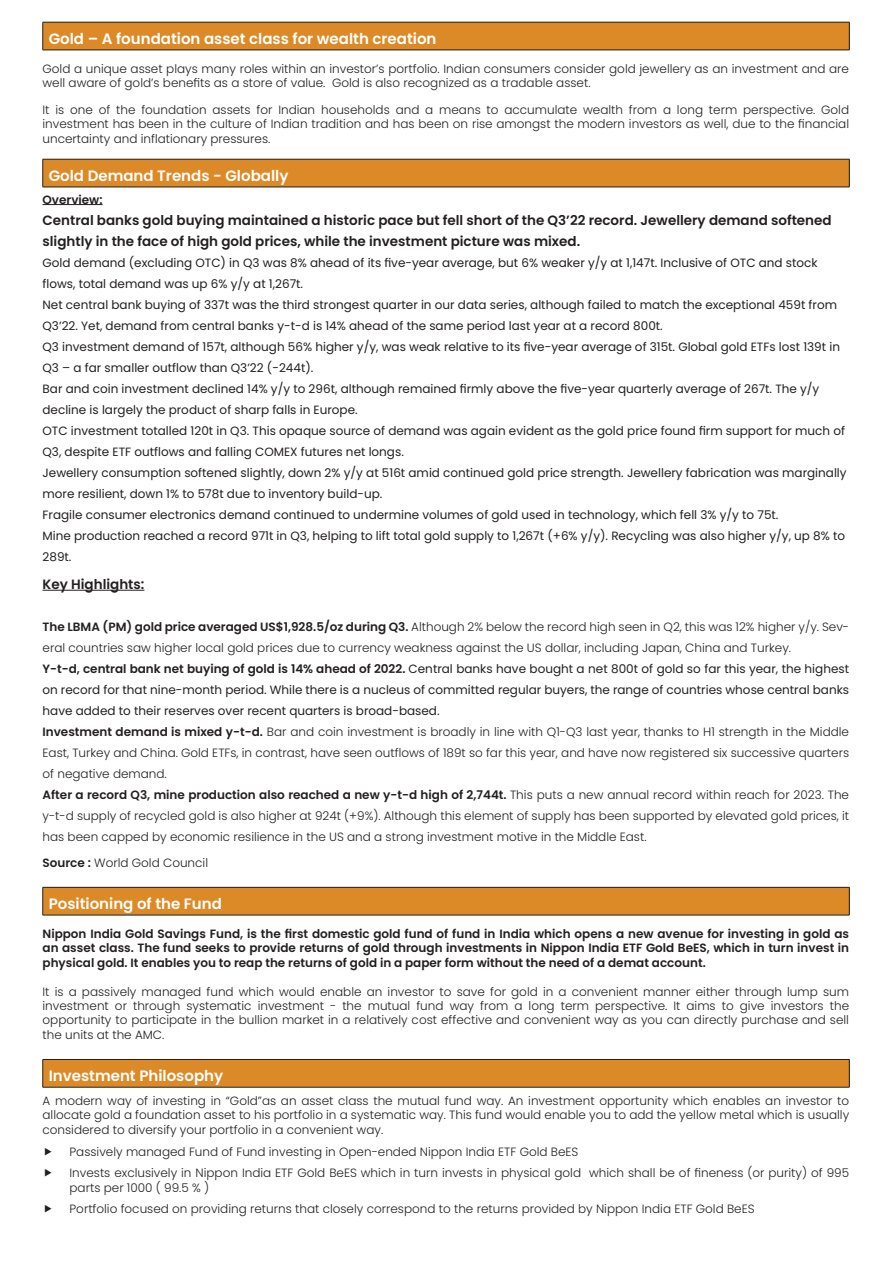
<style>
.page{position:relative;width:893px;height:1263px;background:#fff}
.page>*{position:absolute;margin:0;border:0;box-sizing:border-box;transform-origin:0 0}
.t1{font:600 15px "Poppins";color:#fff}
.t2{font:600 13.5px/21px "Poppins";color:#231f20}
.t3{font:300 12px/14.4px "Poppins";color:#231f20;text-align:justify}
.t4{font:12px/21px "Poppins";color:#231f20}
.t5{font:600 12px/14.4px "Poppins";color:#231f20;text-align:justify}
.s1{font-weight:600}
</style>
<div class="page">
<hr style="left:43px;top:204px;width:60px;height:1px;background:#231f20">
<hr style="left:43px;top:590px;width:101px;height:1px;background:#231f20">
<div style="left:43px;top:22px;width:806px;height:28px;background:#dc8a27"></div>
<hr style="left:43px;top:22px;width:806px;height:1px;background:#231f20">
<svg style="left:42px;top:22px;width:1px;height:28px"></svg>
<hr style="left:43px;top:50px;width:806px;height:1px;background:#231f20">
<svg style="left:849px;top:22px;width:1px;height:28px"></svg>
<div style="left:43px;top:159px;width:806px;height:28px;background:#dc8a27"></div>
<hr style="left:43px;top:159px;width:806px;height:1px;background:#231f20">
<svg style="left:42px;top:159px;width:1px;height:28px"></svg>
<hr style="left:43px;top:187px;width:806px;height:1px;background:#231f20">
<svg style="left:849px;top:159px;width:1px;height:28px"></svg>
<div style="left:43px;top:887px;width:806px;height:28px;background:#dc8a27"></div>
<hr style="left:43px;top:887px;width:806px;height:1px;background:#231f20">
<svg style="left:42px;top:887px;width:1px;height:28px"></svg>
<hr style="left:43px;top:915px;width:806px;height:1px;background:#231f20">
<svg style="left:849px;top:887px;width:1px;height:28px"></svg>
<div style="left:43px;top:1059px;width:806px;height:28px;background:#dc8a27"></div>
<hr style="left:43px;top:1059px;width:806px;height:1px;background:#231f20">
<svg style="left:42px;top:1060px;width:1px;height:27px"></svg>
<hr style="left:43px;top:1087px;width:806px;height:1px;background:#231f20">
<svg style="left:849px;top:1060px;width:1px;height:27px"></svg>
<p class="t1" style="left:49px;top:30px;width:389px">Gold – A foundation asset class for wealth creation</p>
<p class="t3" style="left:43px;top:62px;width:808px">Gold a unique asset plays many roles within an investor’s portfolio. Indian consumers consider gold jewellery as an investment and are well aware of gold’s benefits as a store of value. Gold is also recognized as a tradable asset.</p>
<p class="t3" style="left:43px;top:102px;width:808px">It is one of the foundation assets for Indian households and a means to accumulate wealth from a long term perspective. Gold investment has been in the culture of Indian tradition and has been on rise amongst the modern investors as well, due to the financial uncertainty and inflationary pressures.</p>
<p class="t1" style="left:49px;top:167px;width:241px">Gold Demand Trends - Globally</p>
<p class="t5" style="left:43px;top:192px;width:62px">Overview:</p>
<p class="t2" style="left:43px;top:209px;width:791px">Central banks gold buying maintained a historic pace but fell short of the Q3’22 record. Jewellery demand softened slightly in the face of high gold prices, while the investment picture was mixed.</p>
<p class="t4" style="left:43px;top:252px;width:777px">Gold demand (excluding OTC) in Q3 was 8% ahead of its five-year average, but 6% weaker y/y at 1,147t. Inclusive of OTC and stock flows, total demand was up 6% y/y at 1,267t.</p>
<p class="t4" style="left:43px;top:294px;width:796px">Net central bank buying of 337t was the third strongest quarter in our data series, although failed to match the exceptional 459t from<br>Q3’22. Yet, demand from central banks y-t-d is 14% ahead of the same period last year at a record 800t.</p>
<p class="t4" style="left:43px;top:336px;width:799px">Q3 investment demand of 157t, although 56% higher y/y, was weak relative to its five-year average of 315t. Global gold ETFs lost 139t in<br>Q3 – a far smaller outflow than Q3’22 (-244t).</p>
<p class="t4" style="left:43px;top:378px;width:778px">Bar and coin investment declined 14% y/y to 296t, although remained firmly above the five-year quarterly average of 267t. The y/y decline is largely the product of sharp falls in Europe.</p>
<p class="t4" style="left:43px;top:420px;width:804px">OTC investment totalled 120t in Q3. This opaque source of demand was again evident as the gold price found firm support for much of<br>Q3, despite ETF outflows and falling COMEX futures net longs.</p>
<p class="t4" style="left:43px;top:462px;width:806px">Jewellery consumption softened slightly, down 2% y/y at 516t amid continued gold price strength. Jewellery fabrication was marginally more resilient, down 1% to 578t due to inventory build-up.</p>
<p class="t4" style="left:43px;top:504px;width:737px">Fragile consumer electronics demand continued to undermine volumes of gold used in technology, which fell 3% y/y to 75t.</p>
<p class="t4" style="left:43px;top:525px;width:804px">Mine production reached a record 971t in Q3, helping to lift total gold supply to 1,267t (+6% y/y). Recycling was also higher y/y, up 8% to<br>289t.</p>
<p class="t2" style="left:43px;top:574px;width:103px">Key Highlights:</p>
<p class="t3" style="left:43px;top:616px;width:808px;line-height:21px"><span class="s1">The LBMA (PM) gold price averaged US$1,928.5/oz during Q3.</span> Although 2% below the record high seen in Q2, this was 12% higher y/y. Sev&shy;eral countries saw higher local gold prices due to currency weakness against the US dollar, including Japan, China and Turkey.</p>
<p class="t4" style="left:43px;top:658px;width:808px;text-align:justify"><span class="s1">Y-t-d, central bank net buying of gold is 14% ahead of 2022.</span> Central banks have bought a net 800t of gold so far this year, the highest on record for that nine-month period. While there is a nucleus of committed regular buyers, the range of countries whose central banks have added to their reserves over recent quarters is broad-based.</p>
<p class="t3" style="left:43px;top:721px;width:808px;line-height:21px"><span class="s1">Investment demand is mixed y-t-d.</span> Bar and coin investment is broadly in line with Q1-Q3 last year, thanks to H1 strength in the Middle East, Turkey and China. Gold ETFs, in contrast, have seen outflows of 189t so far this year, and have now registered six successive quarters of negative demand.</p>
<p class="t3" style="left:43px;top:784px;width:808px;line-height:21px"><span class="s1">After a record Q3, mine production also reached a new y-t-d high of 2,744t.</span> This puts a new annual record within reach for 2023. The y-t-d supply of recycled gold is also higher at 924t (+9%). Although this element of supply has been supported by elevated gold prices, it has been capped by economic resilience in the US and a strong investment motive in the Middle East.</p>
<p class="t3" style="left:43px;top:855px;width:167px"><span class="s1">Source :</span> World Gold Council</p>
<p class="t1" style="left:49px;top:895px;width:175px">Positioning of the Fund</p>
<p class="t5" style="left:43px;top:927px;width:808px">Nippon India Gold Savings Fund, is the first domestic gold fund of fund in India which opens a new avenue for investing in gold as an asset class. The fund seeks to provide returns of gold through investments in Nippon India ETF Gold BeES, which in turn invest in physical gold. It enables you to reap the returns of gold in a paper form without the need of a demat account.</p>
<p class="t3" style="left:43px;top:984px;width:808px">It is a passively managed fund which would enable an investor to save for gold in a convenient manner either through lump sum investment or through systematic investment - the mutual fund way from a long term perspective. It aims to give investors the opportunity to participate in the bullion market in a relatively cost effective and convenient way as you can directly purchase and sell the units at the AMC.</p>
<p class="t1" style="left:49px;top:1067px;width:176px">Investment Philosophy</p>
<p class="t3" style="left:43px;top:1093px;width:808px">A modern way of investing in “Gold”as an asset class the mutual fund way. An investment opportunity which enables an investor to allocate gold a foundation asset to his portfolio in a systematic way. This fund would enable you to add the yellow metal which is usually considered to diversify your portfolio in a convenient way.</p>
<p class="t3" style="left:70px;top:1145px;width:510px">Passively managed Fund of Fund investing in Open-ended Nippon India ETF Gold BeES</p>
<p class="t3" style="left:70px;top:1166px;width:781px">Invests exclusively in Nippon India ETF Gold BeES which in turn invests in physical gold which shall be of fineness (or purity) of 995 parts per 1000 ( 99.5 % )</p>
<p class="t3" style="left:70px;top:1201px;width:687px">Portfolio focused on providing returns that closely correspond to the returns provided by Nippon India ETF Gold BeES</p>
</div>
